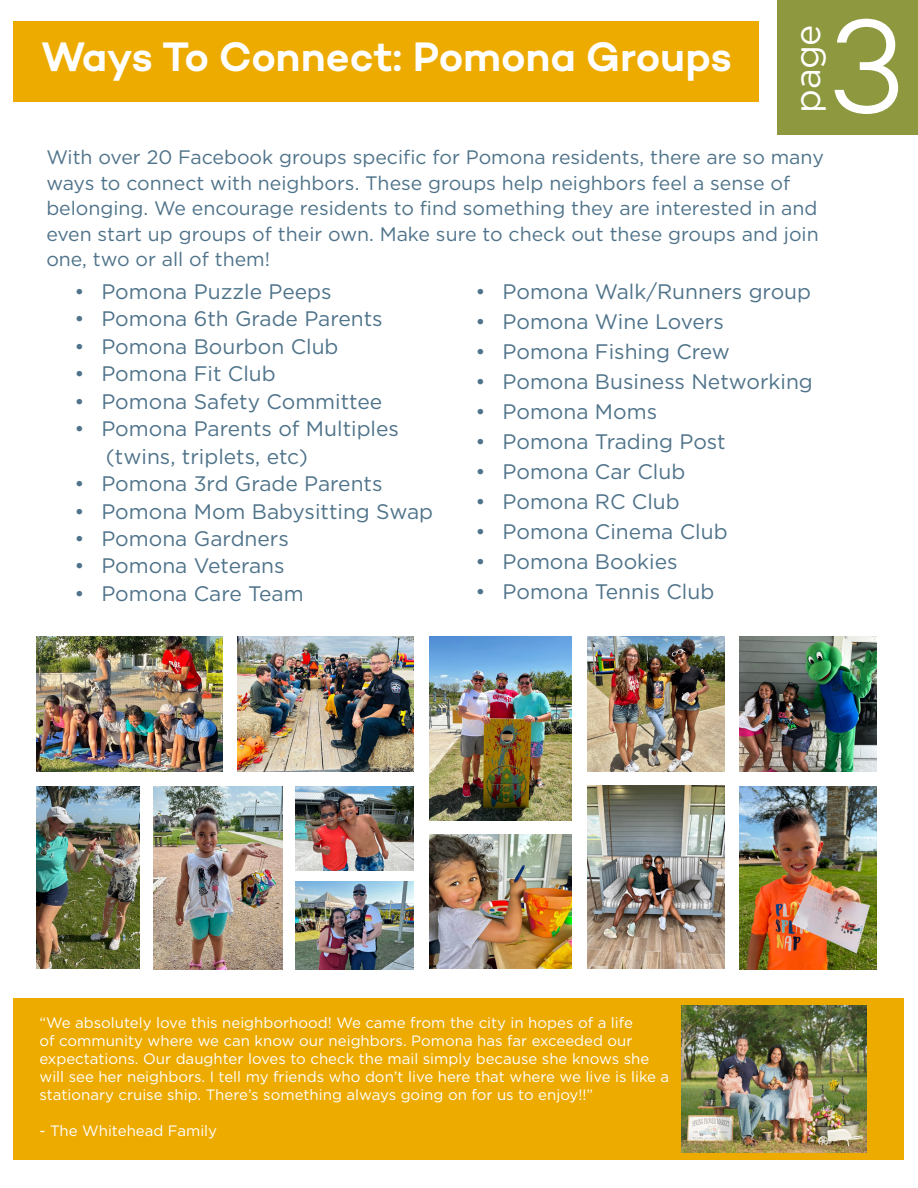
<style>
.page{position:relative;width:918px;height:1188px;background:#fff}
.page>*{position:absolute;margin:0;border:0;box-sizing:border-box;transform-origin:0 0}
.t1{font:135px "Campton Light DEMO";color:#fff}
.t2{font:600 42px "Campton";letter-spacing:-.01em;color:#fff}
.t3{font:36px "Gotham";color:#fff}
.t4{font:21px/27.5px "Gotham";color:#4f738a}
.t5{font:19.5px/25.5px "Gotham";color:#4f738a}
.t6{font:15px/18px "Gotham";color:#fff}
</style>
<div class="page">
<div style="left:14px;top:21px;width:745px;height:81px;background:#edab00"></div>
<div style="left:778px;top:0;width:140px;height:135px;background:#8e983f"></div>
<div style="left:14px;top:998px;width:890px;height:162px;background:#edab00"></div>
<img style="left:682px;top:1006px;width:185px;height:146px">
<img style="left:37px;top:636px;width:186px;height:136px">
<img style="left:237px;top:636px;width:176px;height:136px">
<img style="left:429px;top:636px;width:143px;height:185px">
<img style="left:37px;top:786px;width:103px;height:183px">
<img style="left:154px;top:786px;width:128px;height:183px">
<img style="left:295px;top:786px;width:118px;height:84px">
<img style="left:295px;top:882px;width:118px;height:87px">
<img style="left:429px;top:835px;width:143px;height:134px">
<img style="left:587px;top:786px;width:138px;height:183px">
<img style="left:587px;top:636px;width:138px;height:136px">
<img style="left:739px;top:636px;width:137px;height:136px">
<img style="left:739px;top:786px;width:137px;height:183px">
<h2 class="t2" style="left:41px;top:30px;width:692px">Ways To Connect: Pomona Groups</h2>
<h3 class="t3" style="left:788px;top:113px;width:89px;rotate:-90deg">page</h3>
<h1 class="t1" style="left:828px;top:-5px;width:78px">3</h1>
<p class="t5" style="left:46px;top:144px;width:779px">With over 20 Facebook groups specific for Pomona residents, there are so many ways to connect with neighbors. These groups help neighbors feel a sense of belonging. We encourage residents to find something they are interested in and even start up groups of their own. Make sure to check out these groups and join one, two or all of them!</p>
<p class="t4" style="left:74px;top:277px;width:259px">• Pomona Puzzle Peeps</p>
<p class="t4" style="left:74px;top:305px;width:310px">• Pomona 6th Grade Parents</p>
<p class="t4" style="left:74px;top:332px;width:266px">• Pomona Bourbon Club</p>
<p class="t4" style="left:74px;top:360px;width:203px">• Pomona Fit Club</p>
<p class="t4" style="left:74px;top:387px;width:309px">• Pomona Safety Committee</p>
<p class="t4" style="left:106px;top:415px;width:295px;text-indent:-32px">• Pomona Parents of Multiples (twins, triplets, etc)</p>
<p class="t4" style="left:74px;top:470px;width:310px">• Pomona 3rd Grade Parents</p>
<p class="t4" style="left:74px;top:497px;width:360px">• Pomona Mom Babysitting Swap</p>
<p class="t4" style="left:74px;top:525px;width:216px">• Pomona Gardners</p>
<p class="t4" style="left:74px;top:552px;width:212px">• Pomona Veterans</p>
<p class="t4" style="left:74px;top:579px;width:231px">• Pomona Care Team</p>
<p class="t4" style="left:476px;top:277px;width:337px">• Pomona Walk/Runners group</p>
<p class="t4" style="left:476px;top:308px;width:250px">• Pomona Wine Lovers</p>
<p class="t4" style="left:476px;top:338px;width:256px">• Pomona Fishing Crew</p>
<p class="t4" style="left:476px;top:368px;width:339px">• Pomona Business Networking</p>
<p class="t4" style="left:476px;top:398px;width:183px">• Pomona Moms</p>
<p class="t4" style="left:476px;top:428px;width:252px">• Pomona Trading Post</p>
<p class="t4" style="left:476px;top:458px;width:211px">• Pomona Car Club</p>
<p class="t4" style="left:476px;top:488px;width:206px">• Pomona RC Club</p>
<p class="t4" style="left:476px;top:518px;width:254px">• Pomona Cinema Club</p>
<p class="t4" style="left:476px;top:548px;width:204px">• Pomona Bookies</p>
<p class="t4" style="left:476px;top:578px;width:240px">• Pomona Tennis Club</p>
<p class="t6" style="left:39px;top:1014px;width:631px">“We absolutely love this neighborhood! We came from the city in hopes of a life<br>of community where we can know our neighbors. Pomona has far exceeded our expectations. Our daughter loves to check the mail simply because she knows she will see her neighbors. I tell my friends who don’t live here that where we live is like a stationary cruise ship. There’s something always going on for us to enjoy!!”</p>
<p class="t6" style="left:39px;top:1122px;width:179px">- The Whitehead Family</p>
</div>
